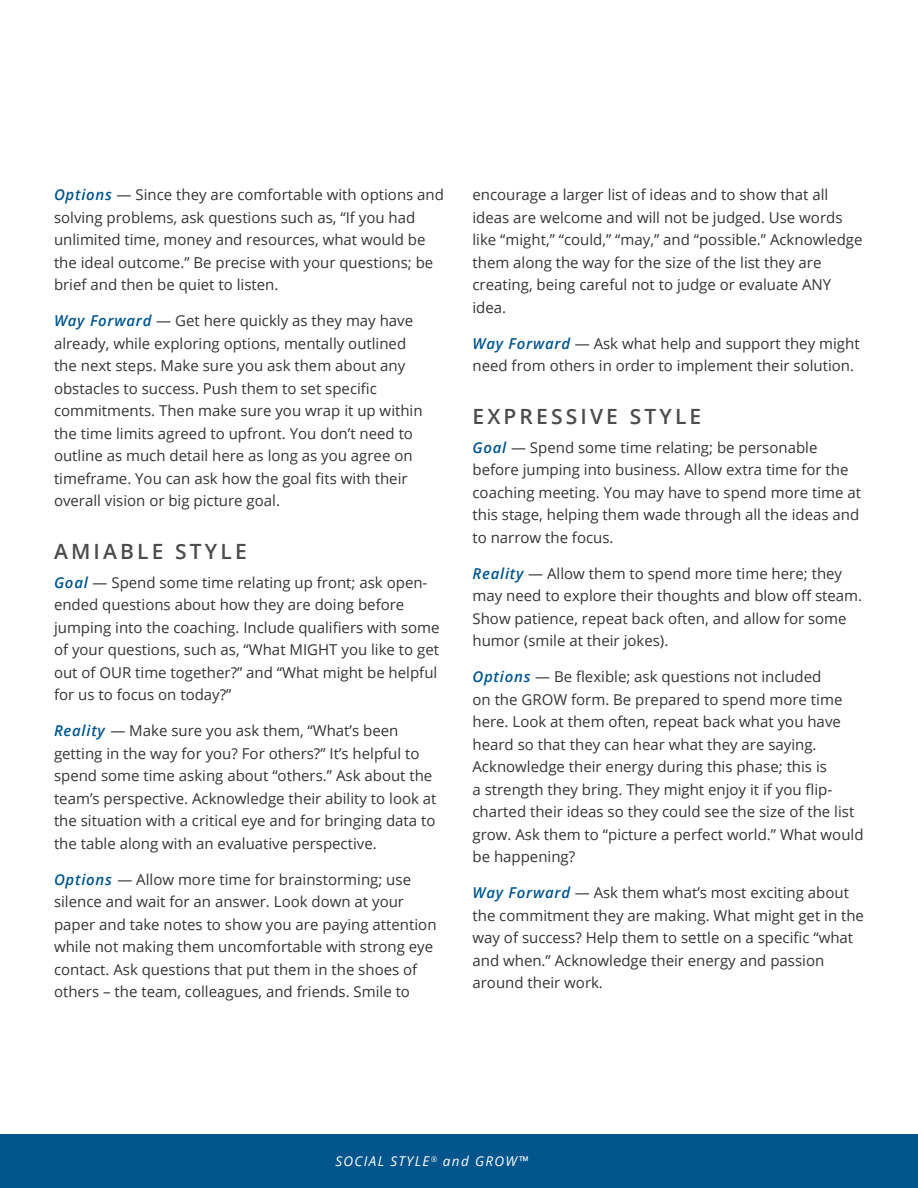
<style>
.page{position:relative;width:918px;height:1188px;background:#fff}
.page>*{position:absolute;margin:0;border:0;box-sizing:border-box;transform-origin:0 0}
.t1{font:600 21px "Open Sans";letter-spacing:.15em;color:#4c4c4c}
.Body{font:15px/22.5px "Open Sans";color:#343434}
.t2{font:italic 13.5px "Open Sans";letter-spacing:.1em;color:#fff}
.s1{font-weight:600;font-style:italic;color:#00558c}
</style>
<div class="page">
<div style="left:0;top:1134px;width:918px;height:54px;background:#00558c"></div>
<p class="Body" style="left:54px;top:183px;width:392px"><span class="s1">Options</span> — Since they are comfortable with options and solving problems, ask questions such as, “If you had unlimited time, money and resources, what would be the ideal outcome.” Be precise with your questions; be brief and then be quiet to listen.</p>
<p class="Body" style="left:54px;top:309px;width:370px"><span class="s1">Way Forward</span> — Get here quickly as they may have already, while exploring options, mentally outlined the next steps. Make sure you ask them about any obstacles to success. Push them to set specific commitments. Then make sure you wrap it up within the time limits agreed to upfront. You don’t need to outline as much detail here as long as you agree on timeframe. You can ask how the goal fits with their overall vision or big picture goal.</p>
<h3 class="t1" style="left:54px;top:537px;width:194px">AMIABLE STYLE</h3>
<p class="Body" style="left:54px;top:571px;width:387px"><span class="s1">Goal</span> — Spend some time relating up front; ask open&shy;ended questions about how they are doing before jumping into the coaching. Include qualifiers with some of your questions, such as, “What MIGHT you like to get out of OUR time together?” and “What might be helpful for us to focus on today?”</p>
<p class="Body" style="left:54px;top:719px;width:384px"><span class="s1">Reality</span> — Make sure you ask them, “What’s been getting in the way for you? For others?” It’s helpful to spend some time asking about “others.” Ask about the team’s perspective. Acknowledge their ability to look at the situation with a critical eye and for bringing data to the table along with an evaluative perspective.</p>
<p class="Body" style="left:54px;top:868px;width:384px"><span class="s1">Options</span> — Allow more time for brainstorming; use silence and wait for an answer. Look down at your paper and take notes to show you are paying attention while not making them uncomfortable with strong eye contact. Ask questions that put them in the shoes of others – the team, colleagues, and friends. Smile to</p>
<p class="Body" style="left:472px;top:183px;width:392px">encourage a larger list of ideas and to show that all ideas are welcome and will not be judged. Use words like “might,” “could,” “may,” and “possible.” Acknowledge them along the way for the size of the list they are creating, being careful not to judge or evaluate ANY idea.</p>
<p class="Body" style="left:472px;top:332px;width:389px"><span class="s1">Way Forward</span> — Ask what help and support they might need from others in order to implement their solution.</p>
<h3 class="t1" style="left:472px;top:402px;width:230px">EXPRESSIVE STYLE</h3>
<p class="Body" style="left:472px;top:436px;width:390px"><span class="s1">Goal</span> — Spend some time relating; be personable before jumping into business. Allow extra time for the coaching meeting. You may have to spend more time at this stage, helping them wade through all the ideas and to narrow the focus.</p>
<p class="Body" style="left:472px;top:562px;width:391px"><span class="s1">Reality</span> — Allow them to spend more time here; they may need to explore their thoughts and blow off steam.<br>Show patience, repeat back often, and allow for some humor (smile at their jokes).</p>
<p class="Body" style="left:472px;top:665px;width:393px"><span class="s1">Options</span> — Be flexible; ask questions not included<br>on the GROW form. Be prepared to spend more time here. Look at them often, repeat back what you have heard so that they can hear what they are saying.<br>Acknowledge their energy during this phase; this is<br>a strength they bring. They might enjoy it if you flip&shy;charted their ideas so they could see the size of the list grow. Ask them to “picture a perfect world.” What would be happening?</p>
<p class="Body" style="left:472px;top:881px;width:393px"><span class="s1">Way Forward</span> — Ask them what’s most exciting about the commitment they are making. What might get in the way of success? Help them to settle on a specific “what and when.” Acknowledge their energy and passion around their work.</p>
<p class="t2" style="left:335px;top:1152px;width:195px">SOCIAL STYLE<sup>®</sup> and GROW™</p>
</div>
